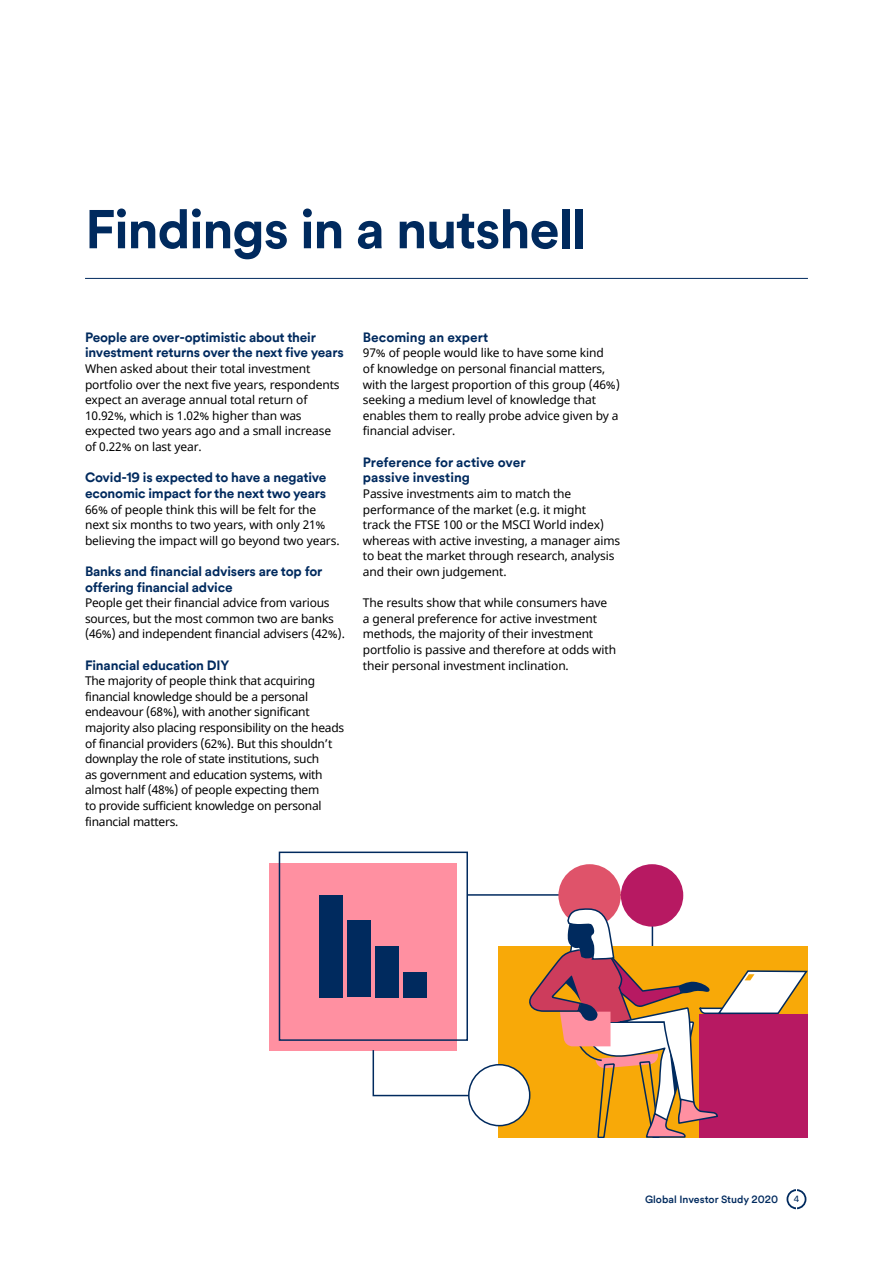
<style>
.page{position:relative;width:893px;height:1263px;background:#fff}
.page>*{position:absolute;margin:0;border:0;box-sizing:border-box;transform-origin:0 0}
.t1{font:700 54px "Schroders Circular TT";letter-spacing:-.025em;color:#002a5e}
.t2{font:700 13.5px/15.6px "Schroders Circular TT";letter-spacing:-.015em;color:#002a5e}
.t3{font:12px/15.6px "Noto Sans";letter-spacing:-.01em;color:#000}
.t4{font:500 10.5px "Schroders Circular TT";color:#002a5e}
.t5{font:9px "Schroders Circular TT";color:#002a5e}
</style>
<div class="page">
<svg style="left:786px;top:1189px;width:20px;height:20px"></svg>
<div style="left:788px;top:1191px;width:17px;height:16px;background:#fff;border-radius:50%"></div>
<hr style="left:85px;top:278px;width:723px;height:1px;background:#002a5e">
<div style="left:269px;top:863px;width:188px;height:188px;background:#ff90a1"></div>
<div style="left:558px;top:864px;width:63px;height:63px;background:#df536a;border-radius:50%"></div>
<div style="left:621px;top:864px;width:62px;height:63px;background:#b71962;border-radius:50%"></div>
<div style="left:320px;top:895px;width:23px;height:102px;background:#002a5e"></div>
<div style="left:348px;top:921px;width:23px;height:76px;background:#002a5e"></div>
<div style="left:279px;top:851px;width:189px;height:190px;border:2px solid #002a5e"></div>
<svg style="left:372px;top:893px;width:436px;height:244px"></svg>
<h1 class="t1" style="left:85px;top:192px;width:503px">Findings in a nutshell</h1>
<p class="t2" style="left:85px;top:329px;width:260px">People are over-optimistic about their investment returns over the next five years</p>
<p class="t3" style="left:85px;top:361px;width:256px">When asked about their total investment portfolio over the next five years, respondents expect an average annual total return of 10.92%, which is 1.02% higher than was expected two years ago and a small increase of 0.22% on last year.</p>
<p class="t2" style="left:85px;top:469px;width:243px">Covid-19 is expected to have a negative economic impact for the next two years</p>
<p class="t3" style="left:85px;top:502px;width:256px">66% of people think this will be felt for the next six months to two years, with only 21% believing the impact will go beyond two years.</p>
<p class="t2" style="left:85px;top:563px;width:239px">Banks and financial advisers are top for offering financial advice</p>
<p class="t3" style="left:85px;top:595px;width:261px">People get their financial advice from various sources, but the most common two are banks (46%) and independent financial advisers (42%).</p>
<p class="t2" style="left:85px;top:656px;width:146px">Financial education DIY</p>
<p class="t3" style="left:85px;top:673px;width:261px">The majority of people think that acquiring financial knowledge should be a personal endeavour (68%), with another significant majority also placing responsibility on the heads of financial providers (62%). But this shouldn’t downplay the role of state institutions, such<br>as government and education systems, with almost half (48%) of people expecting them<br>to provide sufficient knowledge on personal financial matters.</p>
<p class="t2" style="left:363px;top:329px;width:127px">Becoming an expert</p>
<p class="t3" style="left:363px;top:346px;width:259px">97% of people would like to have some kind<br>of knowledge on personal financial matters, with the largest proportion of this group (46%) seeking a medium level of knowledge that enables them to really probe advice given by a financial adviser.</p>
<p class="t2" style="left:363px;top:454px;width:164px">Preference for active over passive investing</p>
<p class="t3" style="left:363px;top:486px;width:259px">Passive investments aim to match the performance of the market (e.g. it might<br>track the FTSE 100 or the MSCI World index) whereas with active investing, a manager aims to beat the market through research, analysis and their own judgement.</p>
<p class="t3" style="left:363px;top:595px;width:255px">The results show that while consumers have a general preference for active investment methods, the majority of their investment portfolio is passive and therefore at odds with their personal investment inclination.</p>
<p class="t4" style="left:645px;top:1192px;width:135px">Global Investor Study 2020</p>
<p class="t5" style="left:794px;top:1193px;width:7px">4</p>
</div>
